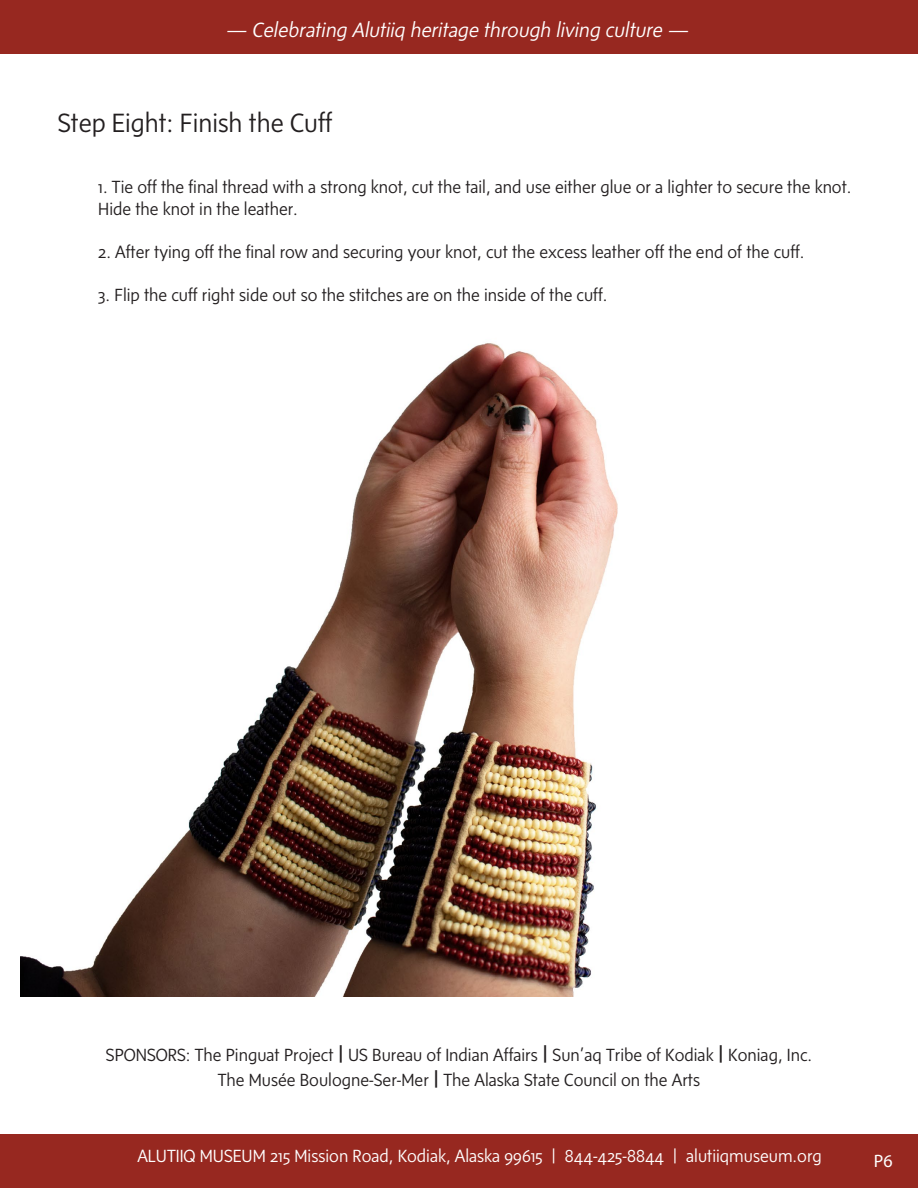
<style>
.page{position:relative;width:918px;height:1188px;background:#fff}
.page>*{position:absolute;margin:0;border:0;box-sizing:border-box;transform-origin:0 0}
.t1{font:300 27px "Sense";color:#231f20}
.t2{font:italic 300 21px "Sense";color:#fff}
.t3{font:300 18px/21.6px "Sense";color:#231f20}
.t4{font:300 18px "Sense";color:#fff}
.t5{font:18px "Myriad Pro";color:#fff}
.s1{font-weight:400;font-size:21px}
</style>
<div class="page">
<div style="left:0;top:0;width:918px;height:54px;background:#972820"></div>
<div style="left:0;top:1134px;width:918px;height:54px;background:#972820"></div>
<img style="left:20px;top:343px;width:598px;height:654px">
<p class="t2" style="left:225px;top:18px;width:465px">— Celebrating Alutiiq heritage through living culture —</p>
<h1 class="t1" style="left:58px;top:108px;width:276px">Step Eight: Finish the Cuff</h1>
<p class="t3" style="left:98px;top:176px;width:755px">1. Tie off the final thread with a strong knot, cut the tail, and use either glue or a lighter to secure the knot.<br>Hide the knot in the leather.</p>
<p class="t3" style="left:98px;top:241px;width:708px">2. After tying off the final row and securing your knot, cut the excess leather off the end of the cuff.</p>
<p class="t3" style="left:98px;top:284px;width:511px">3. Flip the cuff right side out so the stitches are on the inside of the cuff.</p>
<p class="t3" style="left:106px;top:1042px;width:708px;line-height:25.2px;text-align:center">SPONSORS: The Pinguat Project <span class="s1">|</span> US Bureau of Indian Affairs <span class="s1">|</span> Sun’aq Tribe of Kodiak <span class="s1">|</span> Koniag, Inc.<br>The Musée Boulogne-Ser-Mer <span class="s1">|</span> The Alaska State Council on the Arts</p>
<p class="t4" style="left:137px;top:1146px;width:686px">ALUTIIQ MUSEUM 215 Mission Road, Kodiak, Alaska 99615 | 844-425-8844 | alutiiqmuseum.org</p>
<p class="t5" style="left:874px;top:1149px;width:20px">P6</p>
</div>
